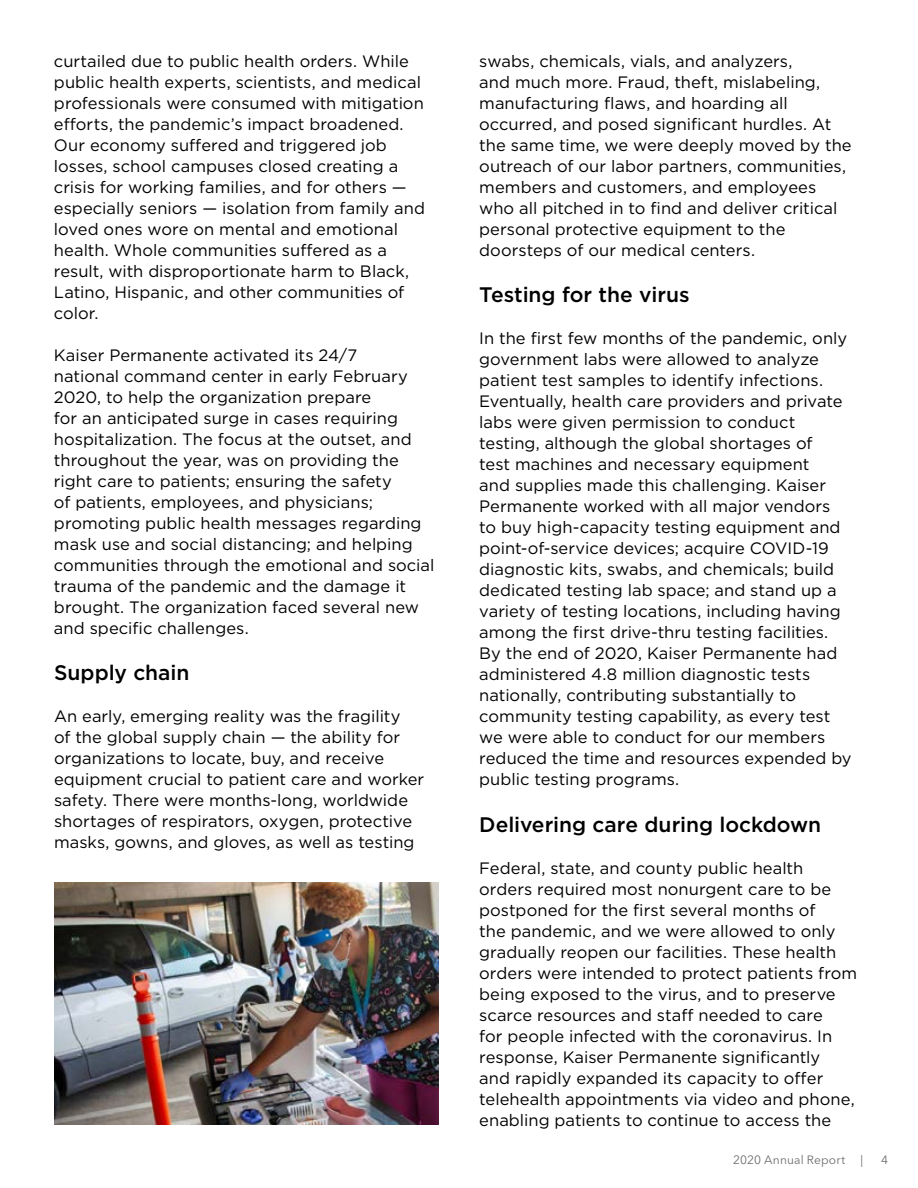
<style>
.page{position:relative;width:918px;height:1188px;background:#fff}
.page>*{position:absolute;margin:0;border:0;box-sizing:border-box;transform-origin:0 0}
.t1{font:500 21px "Gotham";color:#000}
.t2{font:16.5px/21px "Gotham";color:#000}
.t3{font:12px "Avenir Next LT Pro";letter-spacing:.01em;color:#6d6e71}
</style>
<div class="page">
<img style="left:54px;top:882px;width:385px;height:243px">
<p class="t2" style="left:54px;top:51px;width:373px">curtailed due to public health orders. While public health experts, scientists, and medical professionals were consumed with mitigation efforts, the pandemic’s impact broadened.<br>Our economy suffered and triggered job losses, school campuses closed creating a crisis for working families, and for others — especially seniors — isolation from family and loved ones wore on mental and emotional health. Whole communities suffered as a result, with disproportionate harm to Black, Latino, Hispanic, and other communities of color.</p>
<p class="t2" style="left:54px;top:345px;width:382px">Kaiser Permanente activated its 24/7<br>national command center in early February 2020, to help the organization prepare<br>for an anticipated surge in cases requiring hospitalization. The focus at the outset, and throughout the year, was on providing the right care to patients; ensuring the safety<br>of patients, employees, and physicians; promoting public health messages regarding mask use and social distancing; and helping communities through the emotional and social trauma of the pandemic and the damage it brought. The organization faced several new and specific challenges.</p>
<h3 class="t1" style="left:54px;top:659px;width:137px">Supply chain</h3>
<p class="t2" style="left:54px;top:706px;width:372px">An early, emerging reality was the fragility<br>of the global supply chain — the ability for organizations to locate, buy, and receive equipment crucial to patient care and worker safety. There were months-long, worldwide shortages of respirators, oxygen, protective masks, gowns, and gloves, as well as testing</p>
<p class="t2" style="left:479px;top:51px;width:374px">swabs, chemicals, vials, and analyzers,<br>and much more. Fraud, theft, mislabeling, manufacturing flaws, and hoarding all occurred, and posed significant hurdles. At the same time, we were deeply moved by the outreach of our labor partners, communities, members and customers, and employees who all pitched in to find and deliver critical personal protective equipment to the doorsteps of our medical centers.</p>
<h3 class="t1" style="left:479px;top:281px;width:212px">Testing for the virus</h3>
<p class="t2" style="left:479px;top:328px;width:374px">In the first few months of the pandemic, only government labs were allowed to analyze patient test samples to identify infections.<br>Eventually, health care providers and private labs were given permission to conduct testing, although the global shortages of<br>test machines and necessary equipment<br>and supplies made this challenging. Kaiser Permanente worked with all major vendors<br>to buy high-capacity testing equipment and point-of-service devices; acquire COVID-19 diagnostic kits, swabs, and chemicals; build dedicated testing lab space; and stand up a variety of testing locations, including having among the first drive-thru testing facilities.<br>By the end of 2020, Kaiser Permanente had administered 4.8 million diagnostic tests nationally, contributing substantially to community testing capability, as every test we were able to conduct for our members reduced the time and resources expended by public testing programs.</p>
<h3 class="t1" style="left:479px;top:810px;width:343px">Delivering care during lockdown</h3>
<p class="t2" style="left:479px;top:857px;width:380px">Federal, state, and county public health orders required most nonurgent care to be postponed for the first several months of<br>the pandemic, and we were allowed to only gradually reopen our facilities. These health orders were intended to protect patients from being exposed to the virus, and to preserve scarce resources and staff needed to care<br>for people infected with the coronavirus. In response, Kaiser Permanente significantly<br>and rapidly expanded its capacity to offer telehealth appointments via video and phone, enabling patients to continue to access the</p>
<p class="t3" style="left:733px;top:1153px;width:131px">2020 Annual Report |</p>
<p class="t3" style="left:881px;top:1153px;width:8px">4</p>
</div>
